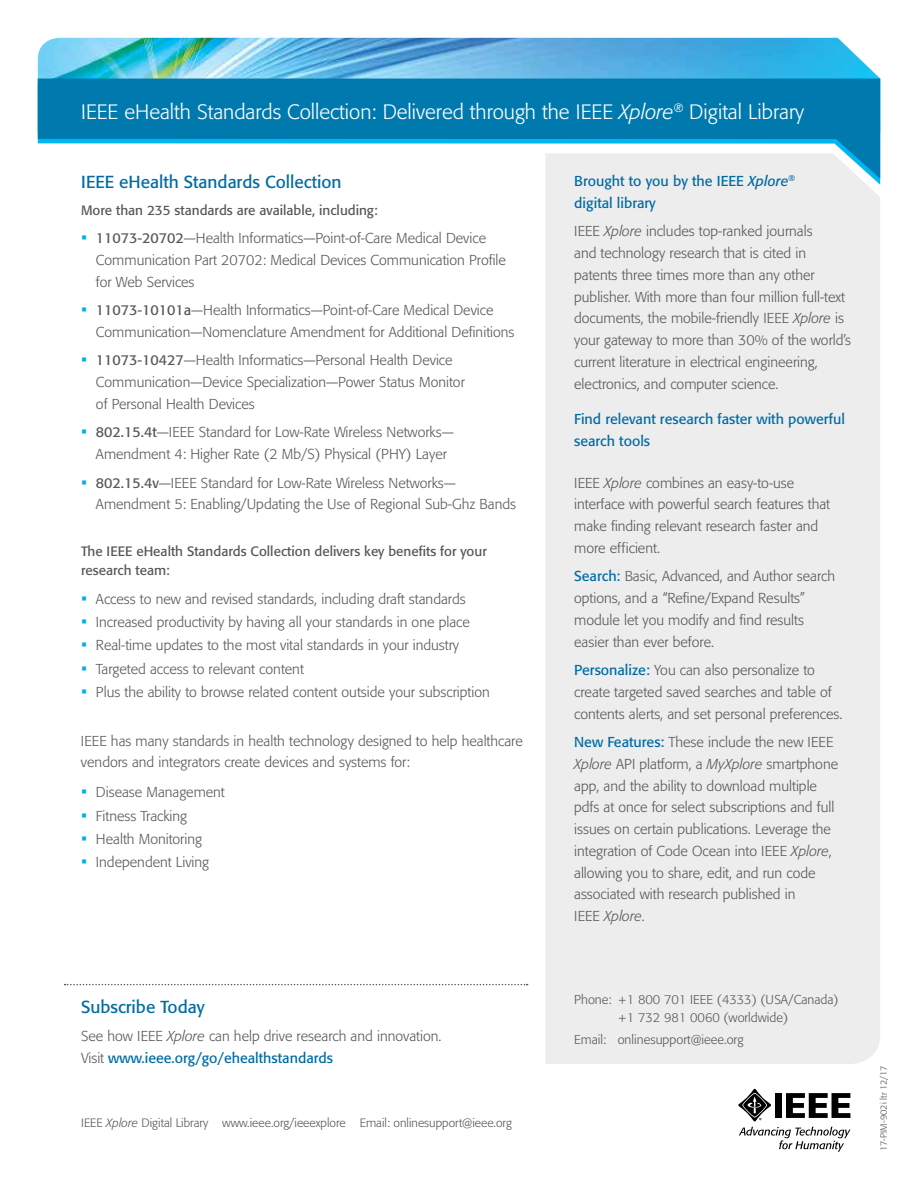
<style>
.page{position:relative;width:918px;height:1188px;background:#fff}
.page>*{position:absolute;margin:0;border:0;box-sizing:border-box;transform-origin:0 0}
.t1{font:300 20.7px "Formata";color:#fff}
.t2{font:17.25px "Formata";color:#006ca3}
.t3{font:300 14.25px/21.8px "Formata";color:#57565b}
.t4{font:14.25px/21.8px "Formata";color:#006ca3}
.t5{font:13.5px/19.5px "Formata";color:#57565b}
.t6{font:300 12.75px/18px "Formata";color:#57565b;text-align:center}
.t7{font:300 12px "Formata";color:#57565b}
.t8{font:300 9px "Formata";letter-spacing:.01em;color:#4d4d4f}
.s1{font-style:italic}
.s2{font-family:"Calibri";font-weight:400;font-size:17.25px;color:#00aeef}
.s3{font-weight:400}
.s4{font-weight:400;color:#006ca3}
</style>
<div class="page">
<div style="left:545px;top:185px;width:335px;height:879px;background:#ededee"></div>
<svg style="left:65px;top:984px;width:463px;height:1px"></svg>
<svg style="left:738px;top:1089px;width:112px;height:63px"></svg>
<div style="left:545px;top:179px;width:335px;height:6px;background:#ededee"></div>
<img style="left:38px;top:38px;width:842px;height:41px">
<svg style="left:38px;top:79px;width:842px;height:100px;fill:#007aae"></svg>
<h1 class="t1" style="left:81px;top:99px;width:725px">IEEE eHealth Standards Collection: Delivered through the IEEE <span class="s1">Xplore</span><sup>®</sup> Digital Library</h1>
<p class="t2" style="left:81px;top:172px;width:262px">IEEE eHealth Standards Collection</p>
<p class="t5" style="left:81px;top:200px;width:298px">More than 235 standards are available, including:</p>
<p class="t3" style="left:96px;top:227px;width:412px;text-indent:-15px"><span class="s2">▪</span> <span class="s3">11073-20702</span>—Health Informatics—Point-of-Care Medical Device<br>Communication Part 20702: Medical Devices Communication Profile for Web Services</p>
<p class="t3" style="left:96px;top:299px;width:420px;text-indent:-15px"><span class="s2">▪</span> <span class="s3">11073-10101a</span>—Health Informatics—Point-of-Care Medical Device<br>Communication—Nomenclature Amendment for Additional Definitions</p>
<p class="t3" style="left:96px;top:350px;width:370px;text-indent:-15px"><span class="s2">▪</span> <span class="s3">11073-10427</span>—Health Informatics—Personal Health Device<br>Communication—Device Specialization—Power Status Monitor of Personal Health Devices</p>
<p class="t3" style="left:81px;top:422px;width:374px;text-align:center"><span class="s2">▪</span> <span class="s3">802.15.4t</span>—IEEE Standard for Low-Rate Wireless Networks—<br>Amendment 4: Higher Rate (2 Mb/S) Physical (PHY) Layer</p>
<p class="t3" style="left:96px;top:472px;width:422px;text-indent:-15px"><span class="s2">▪</span> <span class="s3">802.15.4v</span>—IEEE Standard for Low-Rate Wireless Networks—<br>Amendment 5: Enabling/Updating the Use of Regional Sub-Ghz Bands</p>
<p class="t5" style="left:81px;top:541px;width:407px">The IEEE eHealth Standards Collection delivers key benefits for your research team:</p>
<p class="t3" style="left:81px;top:588px;width:386px"><span class="s2">▪</span> Access to new and revised standards, including draft standards</p>
<p class="t3" style="left:81px;top:611px;width:390px"><span class="s2">▪</span> Increased productivity by having all your standards in one place</p>
<p class="t3" style="left:81px;top:635px;width:380px"><span class="s2">▪</span> Real-time updates to the most vital standards in your industry</p>
<p class="t3" style="left:81px;top:658px;width:224px"><span class="s2">▪</span> Targeted access to relevant content</p>
<p class="t3" style="left:81px;top:681px;width:410px"><span class="s2">▪</span> Plus the ability to browse related content outside your subscription</p>
<p class="t3" style="left:81px;top:730px;width:443px">IEEE has many standards in health technology designed to help healthcare vendors and integrators create devices and systems for:</p>
<p class="t3" style="left:81px;top:782px;width:145px"><span class="s2">▪</span> Disease Management</p>
<p class="t3" style="left:81px;top:805px;width:108px"><span class="s2">▪</span> Fitness Tracking</p>
<p class="t3" style="left:81px;top:828px;width:123px"><span class="s2">▪</span> Health Monitoring</p>
<p class="t3" style="left:81px;top:851px;width:130px"><span class="s2">▪</span> Independent Living</p>
<p class="t2" style="left:81px;top:996px;width:125px">Subscribe Today</p>
<p class="t3" style="left:81px;top:1026px;width:362px">See how IEEE <span class="s1">Xplore</span> can help drive research and innovation.<br>Visit <span class="s4">www.ieee.org/go/ehealthstandards</span></p>
<p class="t7" style="left:81px;top:1115px;width:432px">IEEE <span class="s1">Xplore</span> Digital Library www.ieee.org/ieeexplore Email: onlinesupport@ieee.org</p>
<p class="t4" style="left:574px;top:170px;width:222px">Brought to you by the IEEE <span class="s1">Xplore</span><sup>® </sup>digital library</p>
<p class="t3" style="left:574px;top:221px;width:278px">IEEE <span class="s1">Xplore</span> includes top-ranked journals<br>and technology research that is cited in patents three times more than any other publisher. With more than four million full-text documents, the mobile-friendly IEEE <span class="s1">Xplore</span> is your gateway to more than 30% of the world’s current literature in electrical engineering, electronics, and computer science.</p>
<p class="t4" style="left:574px;top:408px;width:272px">Find relevant research faster with powerful search tools</p>
<p class="t3" style="left:574px;top:472px;width:257px">IEEE <span class="s1">Xplore</span> combines an easy-to-use interface with powerful search features that make finding relevant research faster and more efficient.</p>
<p class="t3" style="left:574px;top:566px;width:262px"><span class="s4">Search:</span> Basic, Advanced, and Author search options, and a “Refine/Expand Results” module let you modify and find results easier than ever before.</p>
<p class="t3" style="left:574px;top:659px;width:270px"><span class="s4">Personalize:</span> You can also personalize to create targeted saved searches and table of contents alerts, and set personal preferences.</p>
<p class="t3" style="left:574px;top:731px;width:265px"><span class="s4">New Features:</span> These include the new IEEE <span class="s1">Xplore</span> API platform, a <span class="s1">MyXplore</span> smartphone app, and the ability to download multiple pdfs at once for select subscriptions and full issues on certain publications. Leverage the integration of Code Ocean into IEEE <span class="s1">Xplore</span>, allowing you to share, edit, and run code associated with research published in<br>IEEE <span class="s1">Xplore</span>.</p>
<p class="t6" style="left:574px;top:990px;width:266px">Phone: +1 800 701 IEEE (4333) (USA/Canada) +1 732 981 0060 (worldwide)</p>
<p class="t6" style="left:574px;top:1031px;width:171px">Email: onlinesupport@ieee.org</p>
<p class="t8" style="left:879px;top:1151px;width:86px;rotate:-90deg">17-PIM-902i ltr 12/17</p>
</div>
